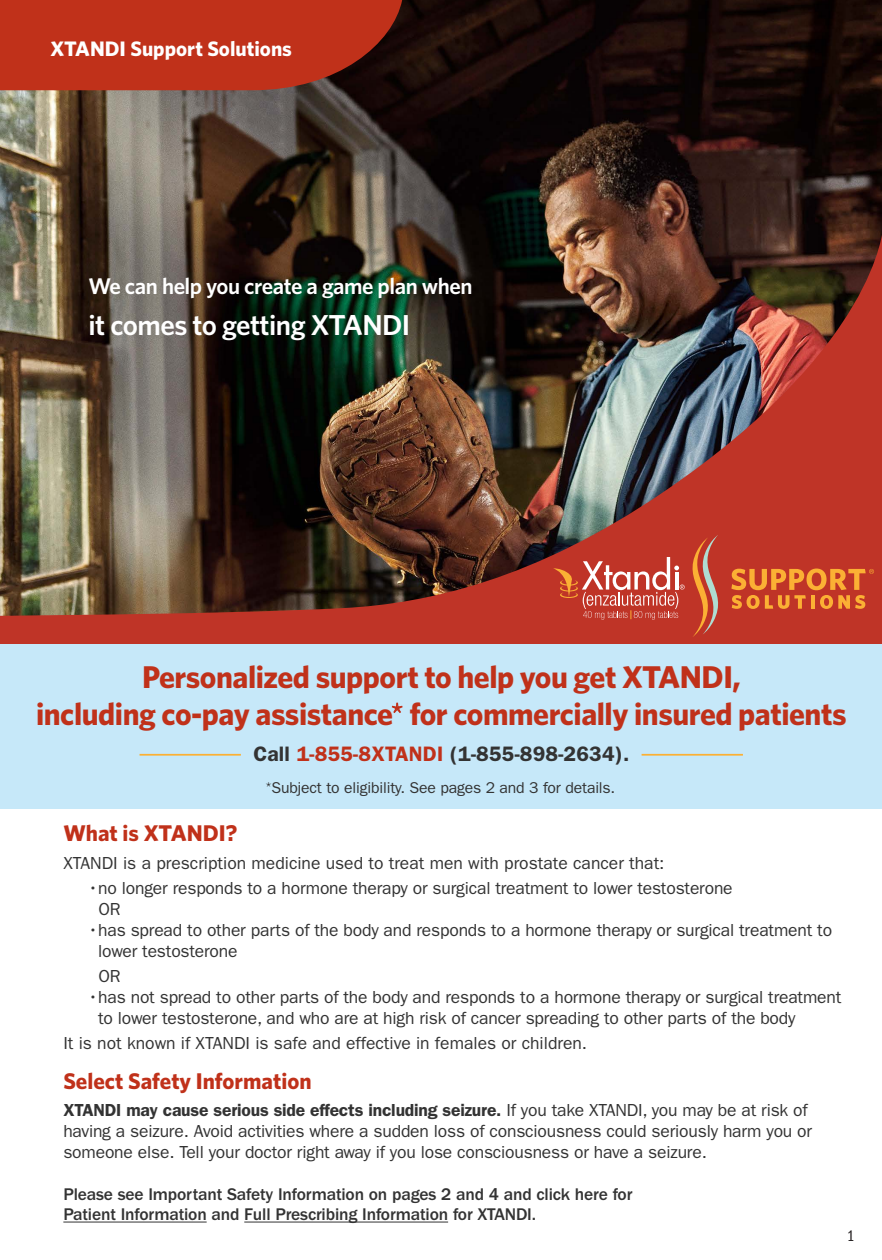
<style>
.page{position:relative;width:882px;height:1260px;background:#fff}
.page>*{position:absolute;margin:0;border:0;box-sizing:border-box;transform-origin:0 0}
.t1{font:700 31.5px/36.8px "Whitney";letter-spacing:-.015em;color:#c0311a;text-align:center}
.t2{font:600 28.88px "Whitney";letter-spacing:-.02em;color:#fff}
.t3{font:700 22.75px "Whitney";color:#c0311a}
.t4{font:600 22.75px "Whitney";letter-spacing:-.02em;color:#fff}
.t5{font:600 21px "ITC Franklin Gothic Std";letter-spacing:.01em;color:#333}
.t6{font:700 21px "Whitney";color:#fff}
.t7{font:17.5px/21px "ITC Franklin Gothic Std";letter-spacing:-.01em;color:#333}
.t8{font:500 17.5px/20.1px "ITC Franklin Gothic Std";letter-spacing:-.01em;color:#333}
.t9{font:15.75px "ITC Franklin Gothic Std";letter-spacing:-.01em;color:#333}
.t10{font:condensed 15.75px "Franklin Gothic LT Pro";color:#231f20}
.s1{font-weight:400}
.s2{color:#c0311a}
.s3{font-family:"Whitney"}
.s4{font-weight:600}
</style>
<div class="page">
<img style="left:0;top:0;width:882px;height:228px">
<img style="left:0;top:228px;width:882px;height:416px">
<div style="left:0;top:644px;width:882px;height:165px;background:#c6e8f9"></div>
<svg style="left:0;top:0;width:402px;height:90px"></svg>
<svg style="left:553px;top:535px;width:321px;height:102px"></svg>
<hr style="left:140px;top:754px;width:101px;height:2px;background:#fbb034">
<hr style="left:642px;top:754px;width:101px;height:2px;background:#fbb034">
<hr style="left:63px;top:1222px;width:144px;height:1px;background:#333">
<hr style="left:244px;top:1222px;width:204px;height:1px;background:#333">
<p class="t6" style="left:51px;top:35px;width:243px">XTANDI Support Solutions</p>
<h3 class="t4" style="left:89px;top:271px;width:385px">We can help you create a game plan when</h3>
<h2 class="t2" style="left:89px;top:305px;width:323px">it comes to getting XTANDI</h2>
<h1 class="t1" style="left:36px;top:658px;width:812px">Personalized support to help you get XTANDI,<br>including co-pay assistance<span class="s1">*</span> for commercially insured patients</h1>
<p class="t5" style="left:253px;top:742px;width:378px">Call <span class="s2">1-855-8XTANDI</span> (1-855-898-2634).</p>
<p class="t9" style="left:265px;top:778px;width:351px"><span class="s3">*</span>Subject to eligibility. See pages 2 and 3 for details.</p>
<h3 class="t3" style="left:63px;top:818px;width:175px">What is XTANDI?</h3>
<p class="t7" style="left:63px;top:852px;width:603px">XTANDI is a prescription medicine used to treat men with prostate cancer that:</p>
<p class="t7" style="left:98px;top:877px;width:636px;text-indent:-10px">•no longer responds to a hormone therapy or surgical treatment to lower testosterone<br>OR</p>
<p class="t7" style="left:98px;top:919px;width:735px;text-indent:-10px">•has spread to other parts of the body and responds to a hormone therapy or surgical treatment to lower testosterone</p>
<p class="t7" style="left:98px;top:966px;width:24px">OR</p>
<p class="t7" style="left:98px;top:987px;width:745px;text-indent:-10px">•has not spread to other parts of the body and responds to a hormone therapy or surgical treatment to lower testosterone, and who are at high risk of cancer spreading to other parts of the body</p>
<p class="t7" style="left:63px;top:1033px;width:525px">It is not known if XTANDI is safe and effective in females or children.</p>
<h3 class="t3" style="left:63px;top:1065px;width:250px">Select Safety Information</h3>
<p class="t7" style="left:63px;top:1100px;width:750px"><span class="s4">XTANDI may cause serious side effects including seizure.</span> If you take XTANDI, you may be at risk of having a seizure. Avoid activities where a sudden loss of consciousness could seriously harm you or someone else. Tell your doctor right away if you lose consciousness or have a seizure.</p>
<p class="t8" style="left:63px;top:1184px;width:571px">Please see Important Safety Information on pages 2 and 4 and click here for<br>Patient Information and Full Prescribing Information for XTANDI.</p>
<p class="t10" style="left:847px;top:1227px;width:10px">1</p>
</div>
